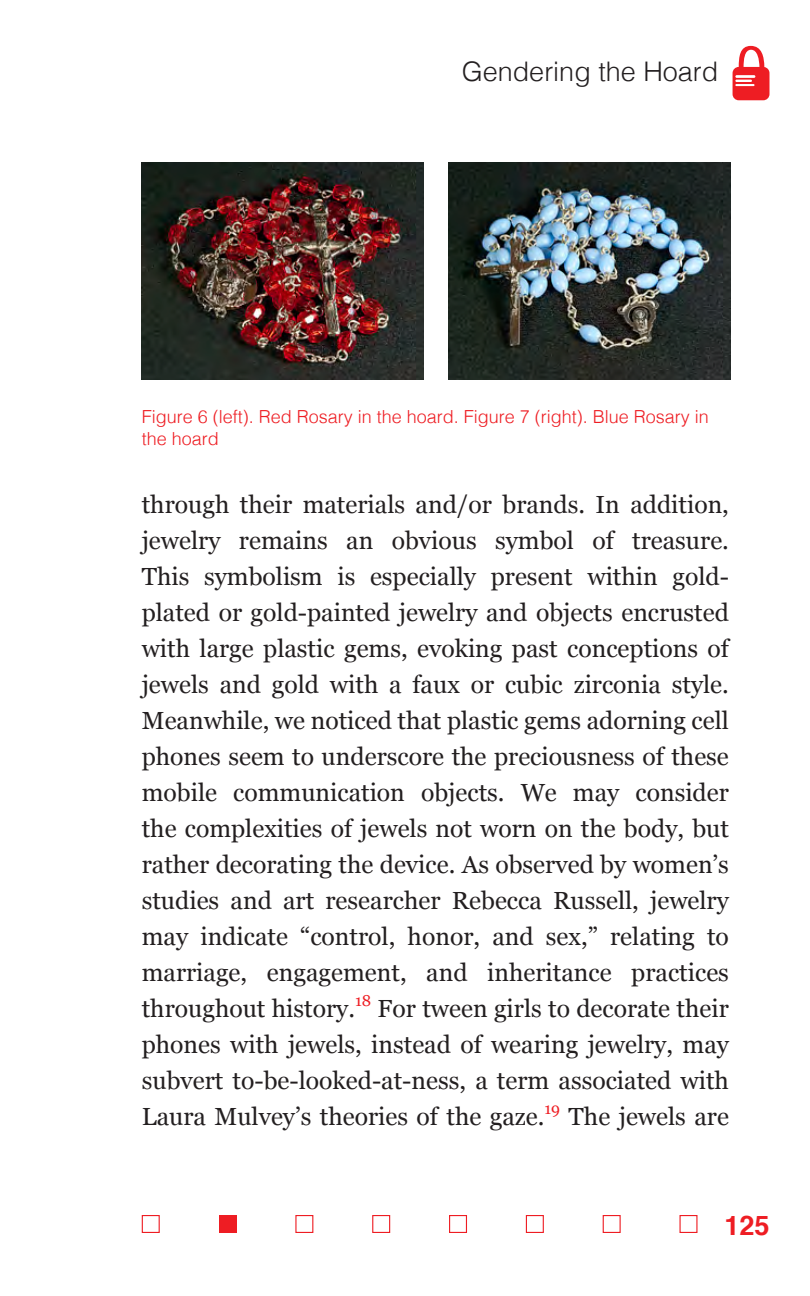
<style>
.page{position:relative;width:810px;height:1296px;background:#fff}
.page>*{position:absolute;margin:0;border:0;box-sizing:border-box;transform-origin:0 0}
.t1{font:300 27px "Helvetica";color:#231f20}
.t2{font:700 27px "Helvetica";color:#ee1d23}
.PARAGRAPH{font:24.75px/36px "Georgia";color:#231f20;text-align:justify}
.t3{font:300 18px/21.6px "Helvetica";color:#ee1d23}
.PARAGRAPH-2{font:15.75px "Georgia";color:#ee1d23}
</style>
<div class="page">
<svg style="left:733px;top:46px;width:36px;height:54px"></svg>
<hr style="left:735px;top:84px;width:20px;height:2px;background:#fff">
<div style="left:142px;top:1215px;width:18px;height:18px;border:1px solid #ee1d23"></div>
<div style="left:219px;top:1215px;width:18px;height:18px;background:#ee1d23"></div>
<div style="left:295px;top:1215px;width:18px;height:18px;border:1px solid #ee1d23"></div>
<div style="left:372px;top:1215px;width:18px;height:18px;border:1px solid #ee1d23"></div>
<div style="left:449px;top:1215px;width:18px;height:18px;border:1px solid #ee1d23"></div>
<div style="left:526px;top:1215px;width:18px;height:18px;border:1px solid #ee1d23"></div>
<div style="left:680px;top:1215px;width:18px;height:18px;border:1px solid #ee1d23"></div>
<div style="left:603px;top:1215px;width:18px;height:18px;border:1px solid #ee1d23"></div>
<img style="left:142px;top:162px;width:282px;height:218px">
<img style="left:449px;top:162px;width:282px;height:218px">
<p class="t1" style="left:462px;top:48px;width:258px">Gendering the Hoard</p>
<p class="t3" style="left:142px;top:405px;width:569px">Figure 6 (left). Red Rosary in the hoard. Figure 7 (right). Blue Rosary in the hoard</p>
<p class="PARAGRAPH" style="left:142px;top:485px;width:589px">through their materials and/or brands. In addition, jewelry remains an obvious symbol of treasure.<br>This symbolism is especially present within gold&shy;plated or gold-painted jewelry and objects encrusted with large plastic gems, evoking past conceptions of jewels and gold with a faux or cubic zirconia style.<br>Meanwhile, we noticed that plastic gems adorning cell phones seem to underscore the preciousness of these mobile communication objects. We may consider the complexities of jewels not worn on the body, but rather decorating the device. As observed by women’s studies and art researcher Rebecca Russell, jewelry may indicate “control, honor, and sex,” relating to marriage, engagement, and inheritance practices throughout history.</p>
<p class="PARAGRAPH-2" style="left:355px;top:989px;width:18px">18</p>
<p class="PARAGRAPH" style="left:142px;top:989px;width:589px;text-indent:236px">For tween girls to decorate their phones with jewels, instead of wearing jewelry, may subvert to-be-looked-at-ness, a term associated with Laura Mulvey’s theories of the gaze.</p>
<p class="PARAGRAPH-2" style="left:545px;top:1097px;width:17px">19</p>
<p class="PARAGRAPH" style="left:569px;top:1097px;width:162px">The jewels are</p>
<p class="t2" style="left:724px;top:1204px;width:47px">125</p>
</div>
